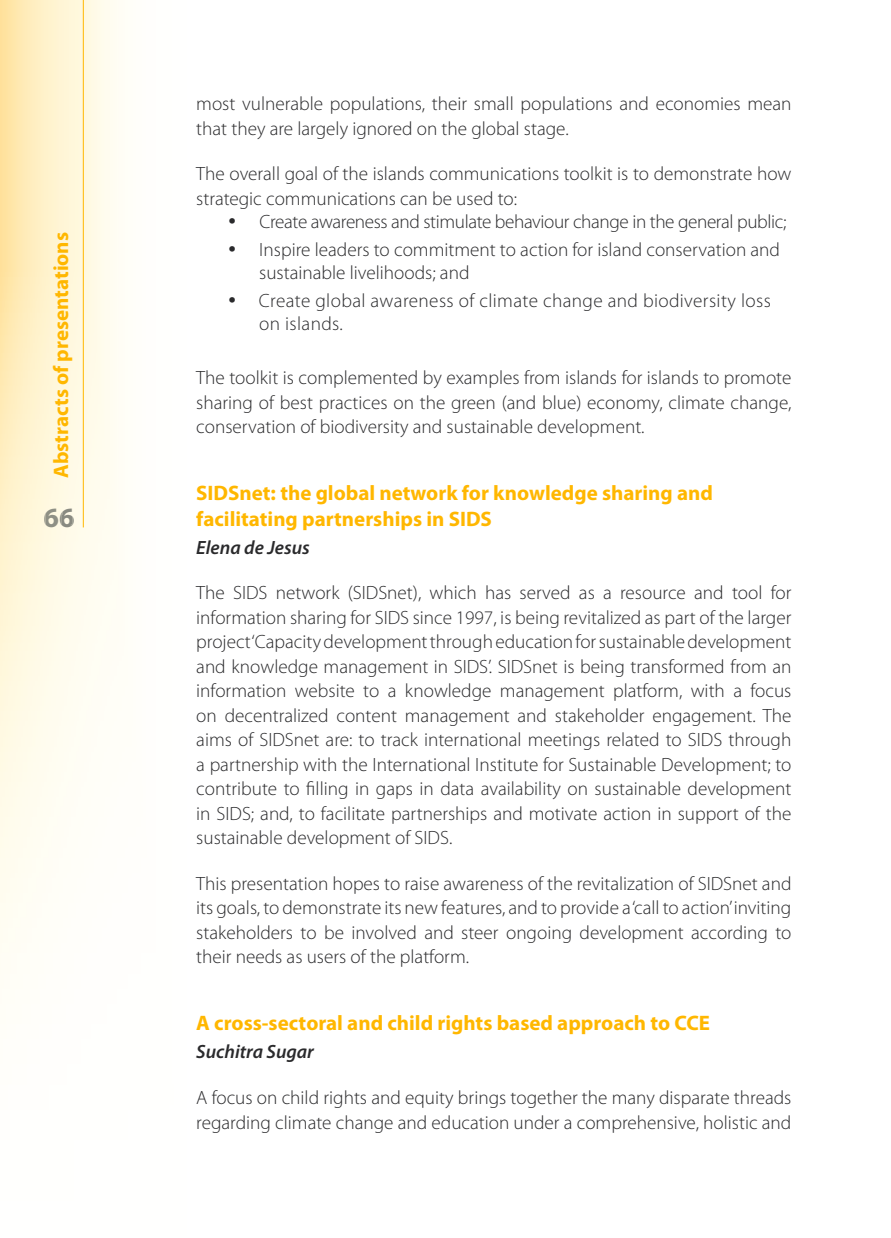
<style>
.page{position:relative;width:891px;height:1238px;background:#fff}
.page>*{position:absolute;margin:0;border:0;box-sizing:border-box;transform-origin:0 0}
.t1{font:700 28.05px "Myriad Pro";color:#767575}
.t2{font:700 21px/25.2px "Myriad Pro";color:#ffb700}
.t3{font:300 19.2px/24.5px "Myriad Pro";color:#2a2a2c}
.t4{font:300 19.2px/28px "Myriad Pro";letter-spacing:-.02em;color:#2a2a2c}
.t5{font:300 19.2px/28px "Myriad Pro";letter-spacing:.02em;color:#2a2a2c}
.t6{font:italic 600 19.2px "Myriad Pro";color:#2a2a2c}
</style>
<div class="page">
<img style="left:0;top:0;width:119px;height:974px">
<img style="left:44px;top:509px;width:30px;height:18px">
<hr style="left:83px;top:0;width:1px;height:527px;background:#ffb700">
<p class="t2" style="left:50px;top:478px;width:247px;rotate:-90deg">Abstracts of presentations</p>
<h1 class="t1" style="left:44px;top:507px;width:33px">66</h1>
<p class="t3" style="left:196px;top:93px;width:597px">most vulnerable populations, their small populations and economies mean that they are largely ignored on the global stage.</p>
<p class="t3" style="left:196px;top:163px;width:596px">The overall goal of the islands communications toolkit is to demonstrate how strategic communications can be used to:</p>
<p class="t4" style="left:259px;top:209px;width:528px">Create awareness and stimulate behaviour change in the general public;<br>Inspire leaders to commitment to action for island conservation and</p>
<p class="t5" style="left:259px;top:260px;width:513px">sustainable livelihoods; and<br>Create global awareness of climate change and biodiversity loss</p>
<p class="t5" style="left:259px;top:311px;width:85px">on islands.</p>
<p class="t3" style="left:196px;top:367px;width:597px;text-align:justify">The toolkit is complemented by examples from islands for islands to promote sharing of best practices on the green (and blue) economy, climate change, conservation of biodiversity and sustainable development.</p>
<p class="t2" style="left:196px;top:482px;width:518px">SIDSnet: the global network for knowledge sharing and facilitating partnerships in SIDS</p>
<p class="t6" style="left:196px;top:540px;width:115px">Elena de Jesus</p>
<p class="t3" style="left:196px;top:582px;width:597px;text-align:justify">The SIDS network (SIDSnet), which has served as a resource and tool for information sharing for SIDS since 1997, is being revitalized as part of the larger project ‘Capacity development through education for sustainable development and knowledge management in SIDS’. SIDSnet is being transformed from an information website to a knowledge management platform, with a focus on decentralized content management and stakeholder engagement. The aims of SIDSnet are: to track international meetings related to SIDS through a partnership with the International Institute for Sustainable Development; to contribute to filling in gaps in data availability on sustainable development in SIDS; and, to facilitate partnerships and motivate action in support of the sustainable development of SIDS.</p>
<p class="t3" style="left:196px;top:872px;width:597px;text-align:justify">This presentation hopes to raise awareness of the revitalization of SIDSnet and its goals, to demonstrate its new features, and to provide a ‘call to action’ inviting stakeholders to be involved and steer ongoing development according to their needs as users of the platform.</p>
<p class="t2" style="left:196px;top:1012px;width:515px">A cross-sectoral and child rights based approach to CCE</p>
<p class="t6" style="left:196px;top:1044px;width:119px">Suchitra Sugar</p>
<p class="t3" style="left:196px;top:1086px;width:596px">A focus on child rights and equity brings together the many disparate threads regarding climate change and education under a comprehensive, holistic and</p>
</div>
